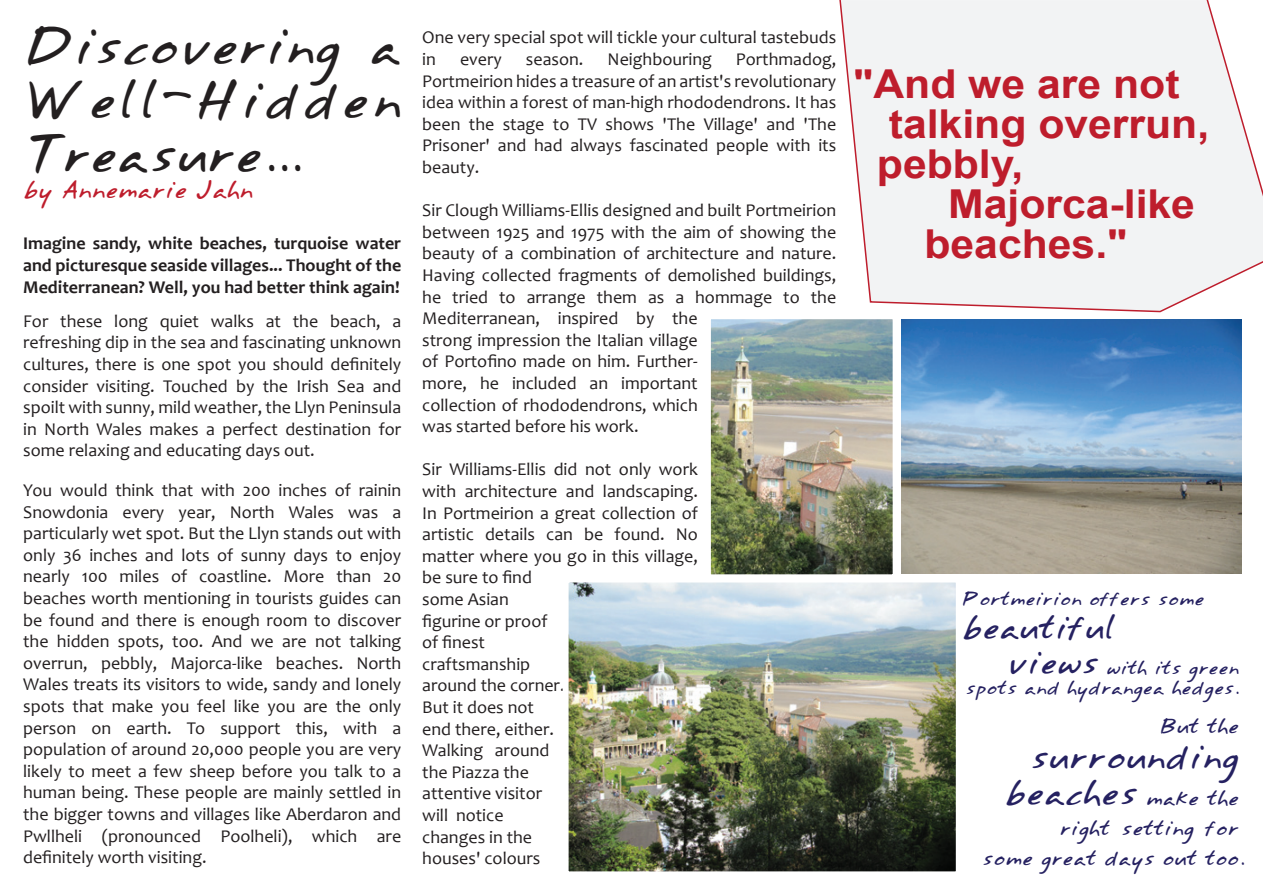
<style>
.page{position:relative;width:1263px;height:893px;background:#fff}
.page>*{position:absolute;margin:0;border:0;box-sizing:border-box;transform-origin:0 0}
.t1{font:45px/54px "Annifont";color:#231f20;text-align:justify}
.t2{font:700 39.9px/39.9px "Arial";color:#be1d2c;scale:1.07 1}
.t3{font:30px/36px "Annifont";color:#252161;text-align:right}
.t4{font:28.5px "Annifont";color:#252161}
.t5{font:21px "Annifont";color:#be1d2c}
.t6{font:18px/21.6px "Candara";color:#231f20}
.t7{font:700 18px/21.6px "Candara";color:#231f20;text-align:justify}
.t8{font:18px/30px "Annifont";color:#252161;text-align:right}
.t9{font:16.5px/19.8px "Annifont";color:#252161;text-align:right}
.s1{font-size:28.5px}
.s2{font-size:18px}
</style>
<div class="page">
<img style="left:712px;top:320px;width:180px;height:253px">
<div style="left:705px;top:313px;width:194px;height:267px;border:6px solid #fff"></div>
<img style="left:570px;top:583px;width:385px;height:287px">
<div style="left:563px;top:576px;width:399px;height:301px;border:6px solid #fff"></div>
<svg style="left:839px;top:0;width:424px;height:313px"></svg>
<img style="left:902px;top:319px;width:339px;height:255px">
<h1 class="t1" style="left:23px;top:20px;width:380px">Discovering a Well-Hidden Treasure...</h1>
<p class="t5" style="left:23px;top:172px;width:231px">by Annemarie Jahn</p>
<p class="t7" style="left:23px;top:233px;width:379px">Imagine sandy, white beaches, turquoise water and picturesque seaside villages... Thought of the Mediterranean? Well, you had better think again!</p>
<p class="t6" style="left:23px;top:310px;width:380px;text-align:justify">For these long quiet walks at the beach, a refreshing dip in the sea and fascinating unknown cultures, there is one spot you should definitely consider visiting. Touched by the Irish Sea and spoilt with sunny, mild weather, the Llyn Peninsula in North Wales makes a perfect destination for some relaxing and educating days out.</p>
<p class="t6" style="left:23px;top:479px;width:380px;text-align:justify">You would think that with 200 inches of rainin Snowdonia every year, North Wales was a particularly wet spot. But the Llyn stands out with only 36 inches and lots of sunny days to enjoy nearly 100 miles of coastline. More than 20 beaches worth mentioning in tourists guides can be found and there is enough room to discover the hidden spots, too. And we are not talking overrun, pebbly, Majorca-like beaches. North Wales treats its visitors to wide, sandy and lonely spots that make you feel like you are the only person on earth. To support this, with a population of around 20,000 people you are very likely to meet a few sheep before you talk to a human being. These people are mainly settled in the bigger towns and villages like Aberdaron and Pwllheli (pronounced Poolheli), which are definitely worth visiting.</p>
<p class="t6" style="left:422px;top:27px;width:416px">One very special spot will tickle your cultural tastebuds in</p>
<p class="t6" style="left:422px;top:48px;width:416px;text-align:justify;text-indent:314px">Porthmadog, Portmeirion hides a treasure of an artist's revolutionary idea within a forest of man-high rhododendrons. It has been the stage to TV shows 'The Village' and 'The Prisoner' and had always fascinated people with its beauty.</p>
<p class="t6" style="left:422px;top:199px;width:416px">Sir Clough Williams-Ellis designed and built Portmeirion between 1925 and 1975 with the aim of showing the beauty of a combination of architecture and nature.<br>Having collected fragments of demolished buildings, he tried to arrange them as a hommage to the Mediterranean, inspired by the<br>strong impression the Italian village<br>of Portofino made on him. Further-<br>more, he included an important<br>collection of rhododendrons, which<br>was started before his work.</p>
<p class="t6" style="left:422px;top:459px;width:277px">Sir Williams-Ellis did not only work with architecture and landscaping.<br>In Portmeirion a great collection of artistic details can be found. No matter where you go in this village, be sure to find<br>some Asian<br>figurine or proof<br>of finest<br>craftsmanship<br>around the corner.<br>But it does not<br>end there, either.<br>Walking around<br>the Piazza the<br>attentive visitor<br>will notice<br>changes in the<br>houses' colours</p>
<p class="t6" style="left:460px;top:48px;width:43px">every</p>
<p class="t6" style="left:526px;top:48px;width:59px">season.</p>
<p class="t6" style="left:608px;top:48px;width:106px">Neighbouring</p>
<h2 class="t2" style="left:877px;top:65px;width:312px;text-indent:-24px">"And we are not talking overrun, pebbly,</h2>
<h2 class="t2" style="left:924px;top:185px;width:254px;text-indent:24px">Majorca-like beaches."</h2>
<p class="t9" style="left:962px;top:589px;width:244px">Portmeirion offers some</p>
<h3 class="t4" style="left:962px;top:603px;width:155px">beautiful</h3>
<p class="t9" style="left:965px;top:658px;width:275px"><span class="s1">views</span> with its green spots and hydrangea hedges.</p>
<p class="t8" style="left:1159px;top:712px;width:81px">But the</p>
<h3 class="t3" style="left:1004px;top:740px;width:236px">surrounding beaches <span class="s2">make the</span></h3>
<p class="t8" style="left:982px;top:814px;width:264px">right setting for<br>some great days out too.</p>
</div>
